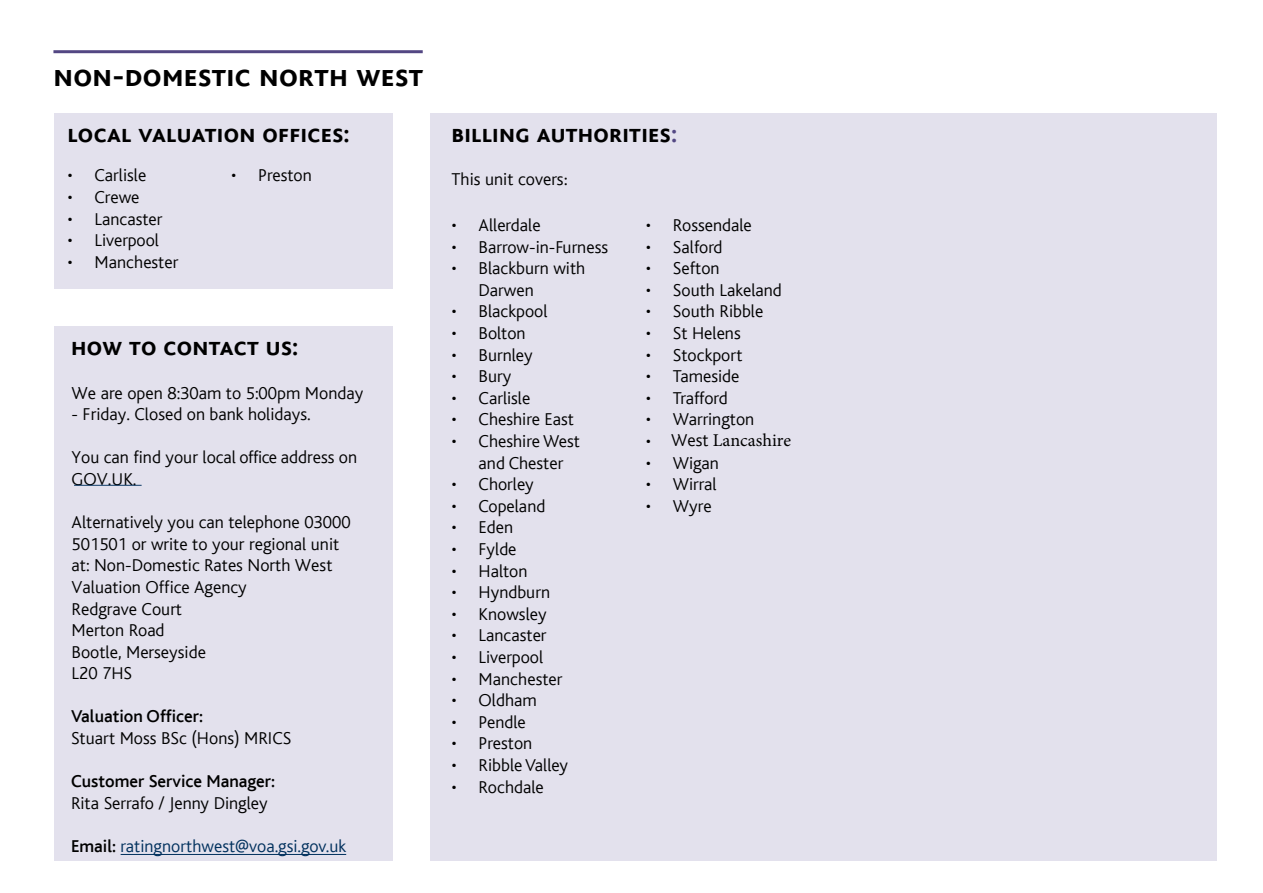
<style>
.page{position:relative;width:1263px;height:893px;background:#fff}
.page>*{position:absolute;margin:0;border:0;box-sizing:border-box;transform-origin:0 0}
.t1{font:700 33px "Bliss Caps";letter-spacing:.01em;color:#000}
.t2{font:700 27px "Bliss Caps";letter-spacing:.01em;color:#000}
.t3{font:300 18px/21.6px "Bliss";color:#000}
.t4{font:300 18px/21.6px "Bliss";color:#000}
.t5{font:500 18px "Bliss";color:#000}
.t6{font:300 18px "Bliss";color:#00305d}
.t7{font:18px "Minion Pro";color:#000}
.s1{font-weight:500;color:#000}
.s2{color:#534783}
.s3{font-family:"Minion Pro";font-weight:400}
.s4{font-family:"Bliss";font-weight:300}
</style>
<div class="page">
<div style="left:54px;top:327px;width:339px;height:534px;background:#e3e1ed"></div>
<div style="left:430px;top:113px;width:787px;height:748px;background:#e3e1ed"></div>
<div style="left:54px;top:113px;width:339px;height:176px;background:#e3e1ed"></div>
<hr style="left:121px;top:854px;width:225px;height:1px;background:#00305d">
<hr style="left:74px;top:485px;width:68px;height:1px;background:#00305d">
<hr style="left:53px;top:50px;width:370px;height:3px;background:#534783">
<h1 class="t1" style="left:53px;top:58px;width:371px">non-domestic north west</h1>
<h2 class="t2" style="left:68px;top:119px;width:284px">local valuation offices:</h2>
<p class="t3" style="left:68px;top:165px;width:80px">• Carlisle</p>
<p class="t3" style="left:68px;top:187px;width:73px">• Crewe</p>
<p class="t3" style="left:68px;top:208px;width:96px">• Lancaster</p>
<p class="t3" style="left:68px;top:230px;width:93px">• Liverpool</p>
<p class="t3" style="left:68px;top:251px;width:112px">• Manchester</p>
<p class="t3" style="left:231px;top:165px;width:82px">• Preston</p>
<h2 class="t2" style="left:71px;top:332px;width:229px">how to contact us:</h2>
<p class="t4" style="left:72px;top:382px;width:293px">We are open 8:30am to 5:00pm Monday</p>
<p class="t4" style="left:72px;top:404px;width:241px">- Friday. Closed on bank holidays.</p>
<p class="t4" style="left:72px;top:447px;width:287px">You can find your local office address on<br>GOV.UK.</p>
<p class="t4" style="left:72px;top:512px;width:281px">Alternatively you can telephone 03000<br>501501 or write to your regional unit at: Non-Domestic Rates North West<br>Valuation Office Agency<br>Redgrave Court<br>Merton Road<br>Bootle, Merseyside<br>L20 7HS</p>
<p class="t5" style="left:71px;top:707px;width:133px">Valuation Officer:</p>
<p class="t3" style="left:71px;top:727px;width:222px">Stuart Moss BSc (Hons) MRICS</p>
<p class="t5" style="left:71px;top:772px;width:206px">Customer Service Manager:</p>
<p class="t3" style="left:71px;top:792px;width:198px">Rita Serrafo / Jenny Dingley</p>
<p class="t6" style="left:71px;top:836px;width:277px"><span class="s1">Email:</span> ratingnorthwest@voa.gsi.gov.uk</p>
<h2 class="t2" style="left:452px;top:119px;width:227px">billing authorities<span class="s2">:</span></h2>
<p class="t3" style="left:452px;top:169px;width:118px">This unit covers<span class="s3">:</span></p>
<p class="t3" style="left:452px;top:215px;width:91px">• Allerdale</p>
<p class="t3" style="left:452px;top:236px;width:158px">• Barrow-in-Furness</p>
<p class="t3" style="left:479px;top:258px;width:108px;text-indent:-27px">• Blackburn with<br>Darwen</p>
<p class="t3" style="left:452px;top:301px;width:97px">• Blackpool</p>
<p class="t3" style="left:452px;top:323px;width:76px">• Bolton</p>
<p class="t3" style="left:452px;top:344px;width:83px">• Burnley</p>
<p class="t3" style="left:452px;top:366px;width:61px">• Bury</p>
<p class="t3" style="left:452px;top:387px;width:80px">• Carlisle</p>
<p class="t3" style="left:452px;top:409px;width:124px">• Cheshire East</p>
<p class="t3" style="left:452px;top:431px;width:130px;text-align:center">• Cheshire West and Chester</p>
<p class="t3" style="left:452px;top:474px;width:84px">• Chorley</p>
<p class="t3" style="left:452px;top:495px;width:95px">• Copeland</p>
<p class="t3" style="left:452px;top:517px;width:63px">• Eden</p>
<p class="t3" style="left:452px;top:539px;width:66px">• Fylde</p>
<p class="t3" style="left:452px;top:560px;width:77px">• Halton</p>
<p class="t3" style="left:452px;top:582px;width:100px">• Hyndburn</p>
<p class="t3" style="left:452px;top:603px;width:97px">• Knowsley</p>
<p class="t3" style="left:452px;top:625px;width:96px">• Lancaster</p>
<p class="t3" style="left:452px;top:647px;width:93px">• Liverpool</p>
<p class="t3" style="left:452px;top:668px;width:112px">• Manchester</p>
<p class="t3" style="left:452px;top:690px;width:87px">• Oldham</p>
<p class="t3" style="left:452px;top:711px;width:76px">• Pendle</p>
<p class="t3" style="left:452px;top:733px;width:82px">• Preston</p>
<p class="t3" style="left:452px;top:755px;width:118px">• Ribble Valley</p>
<p class="t3" style="left:452px;top:776px;width:94px">• Rochdale</p>
<p class="t3" style="left:646px;top:215px;width:107px">• Rossendale</p>
<p class="t3" style="left:646px;top:236px;width:78px">• Salford</p>
<p class="t3" style="left:646px;top:258px;width:75px">• Sefton</p>
<p class="t3" style="left:646px;top:279px;width:138px">• South Lakeland</p>
<p class="t3" style="left:646px;top:301px;width:119px">• South Ribble</p>
<p class="t3" style="left:646px;top:323px;width:96px">• St Helens</p>
<p class="t3" style="left:646px;top:344px;width:98px">• Stockport</p>
<p class="t3" style="left:646px;top:366px;width:95px">• Tameside</p>
<p class="t3" style="left:646px;top:387px;width:83px">• Trafford</p>
<p class="t3" style="left:646px;top:409px;width:110px">• Warrington</p>
<p class="t7" style="left:646px;top:429px;width:147px"><span class="s4">• West</span> Lancashire</p>
<p class="t3" style="left:646px;top:452px;width:74px">• Wigan</p>
<p class="t3" style="left:646px;top:474px;width:72px">• Wirral</p>
<p class="t3" style="left:646px;top:495px;width:67px">• Wyre</p>
</div>
